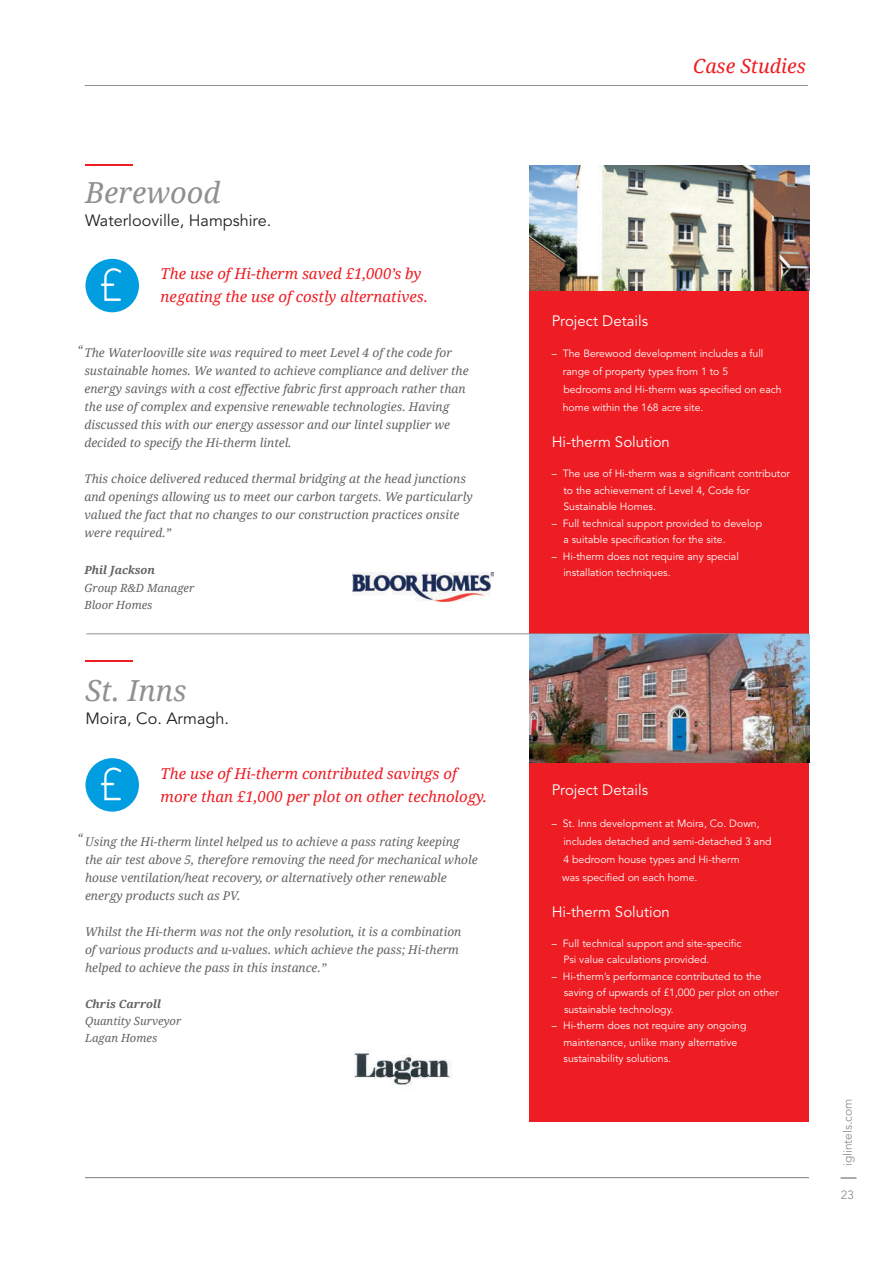
<style>
.page{position:relative;width:893px;height:1263px;background:#fff}
.page>*{position:absolute;margin:0;border:0;box-sizing:border-box;transform-origin:0 0}
.t1{font:italic 28.95px "Droid Serif";color:#8e9091}
.t2{font:italic 19.5px "Droid Serif";color:#ee1d23}
.t3{font:16.2px "Avenir LT Std";color:#231f20}
.t4{font:italic 15px/22.5px "Droid Serif";color:#ee1d23}
.t5{font:15px "Avenir LT Std";color:#fff}
.t6{font:italic 12px/18px "Droid Serif";color:#636366}
.t7{font:12px "Avenir LT Std";color:#8e9091}
.t8{font:italic 11.25px/17.2px "Droid Serif";color:#636366}
.t9{font:italic 700 11.25px "Droid Serif";color:#636366}
.t10{font:10.5px/16.5px "Avenir LT Std";color:#fff}
</style>
<div class="page">
<hr style="left:85px;top:1177px;width:724px;height:1px;background:#8e9091">
<hr style="left:85px;top:85px;width:723px;height:1px;background:#8e9091">
<svg style="left:841px;top:1177px;width:15px;height:1px"></svg>
<div style="left:530px;top:755px;width:279px;height:367px;background:#ee1d23"></div>
<div style="left:530px;top:291px;width:279px;height:343px;background:#ee1d23"></div>
<hr style="left:85px;top:164px;width:48px;height:1px;background:#ee1d23">
<hr style="left:85px;top:660px;width:48px;height:1px;background:#ee1d23">
<hr style="left:86px;top:633px;width:722px;height:1px;background:#8e9091">
<div style="left:85px;top:259px;width:54px;height:53px;background:#009ee1;border-radius:50%"></div>
<svg style="left:101px;top:268px;width:20px;height:33px"></svg>
<div style="left:85px;top:758px;width:54px;height:54px;background:#009ee1;border-radius:50%"></div>
<svg style="left:101px;top:762px;width:30px;height:39px"></svg>
<img style="left:530px;top:165px;width:279px;height:126px">
<img style="left:353px;top:572px;width:140px;height:29px">
<img style="left:354px;top:1052px;width:98px;height:34px">
<img style="left:530px;top:634px;width:279px;height:129px">
<h1 class="t1" style="left:85px;top:172px;width:136px">Berewood</h1>
<h3 class="t3" style="left:85px;top:211px;width:188px">Waterlooville, Hampshire.</h3>
<p class="t4" style="left:161px;top:262px;width:269px">The use of Hi-therm saved £1,000’s by negating the use of costly alternatives.</p>
<p class="t6" style="left:78px;top:340px;width:7px">“</p>
<p class="t6" style="left:84px;top:343px;width:386px">The Waterlooville site was required to meet Level 4 of the code for sustainable homes. We wanted to achieve compliance and deliver the energy savings with a cost effective fabric first approach rather than the use of complex and expensive renewable technologies. Having discussed this with our energy assessor and our lintel supplier we decided to specify the Hi-therm lintel.</p>
<p class="t6" style="left:84px;top:469px;width:390px">This choice delivered reduced thermal bridging at the head junctions and openings allowing us to meet our carbon targets. We particularly valued the fact that no changes to our construction practices onsite were required.”</p>
<p class="t9" style="left:84px;top:562px;width:72px">Phil Jackson</p>
<p class="t8" style="left:84px;top:579px;width:112px">Group R&amp;D Manager<br>Bloor Homes</p>
<h1 class="t1" style="left:85px;top:671px;width:103px">St. Inns</h1>
<h3 class="t3" style="left:85px;top:709px;width:145px">Moira, Co. Armagh.</h3>
<p class="t4" style="left:161px;top:762px;width:328px">The use of Hi-therm contributed savings of more than £1,000 per plot on other technology.</p>
<p class="t6" style="left:78px;top:828px;width:7px">“</p>
<p class="t6" style="left:85px;top:833px;width:394px">Using the Hi-therm lintel helped us to achieve a pass rating keeping the air test above 5, therefore removing the need for mechanical whole house ventilation/heat recovery, or alternatively other renewable energy products such as PV.</p>
<p class="t6" style="left:85px;top:923px;width:378px">Whilst the Hi-therm was not the only resolution, it is a combination of various products and u-values. which achieve the pass; Hi-therm helped to achieve the pass in this instance.”</p>
<p class="t9" style="left:85px;top:996px;width:78px">Chris Carroll</p>
<p class="t8" style="left:85px;top:1012px;width:98px">Quantity Surveyor<br>Lagan Homes</p>
<h2 class="t2" style="left:693px;top:52px;width:114px">Case Studies</h2>
<p class="t5" style="left:552px;top:312px;width:98px">Project Details</p>
<p class="t10" style="left:563px;top:345px;width:221px;line-height:18px;text-indent:-11px">– The Berewood development includes a full range of property types from 1 to 5<br>bedrooms and Hi-therm was specified on each home within the 168 acre site.</p>
<p class="t5" style="left:552px;top:433px;width:120px">Hi-therm Solution</p>
<p class="t10" style="left:563px;top:466px;width:228px;text-indent:-12px">– The use of Hi-therm was a significant contributor to the achievement of Level 4, Code for<br>Sustainable Homes.</p>
<p class="t10" style="left:563px;top:515px;width:200px;text-indent:-12px">– Full technical support provided to develop a suitable specification for the site.</p>
<p class="t10" style="left:563px;top:548px;width:177px;text-indent:-12px">– Hi-therm does not require any special installation techniques.</p>
<p class="t5" style="left:552px;top:781px;width:98px">Project Details</p>
<p class="t10" style="left:562px;top:814px;width:211px;line-height:18px;text-indent:-10px">– St. Inns development at Moira, Co. Down, includes detached and semi-detached 3 and 4 bedroom house types and Hi-therm<br>was specified on each home.</p>
<p class="t5" style="left:552px;top:903px;width:120px">Hi-therm Solution</p>
<p class="t10" style="left:563px;top:935px;width:180px;text-indent:-12px">– Full technical support and site-specific<br>Psi value calculations provided.</p>
<p class="t10" style="left:564px;top:968px;width:216px;text-indent:-12px">– Hi-therm’s performance contributed to the saving of upwards of £1,000 per plot on other sustainable technology.</p>
<p class="t10" style="left:563px;top:1017px;width:185px;text-indent:-12px">– Hi-therm does not require any ongoing maintenance, unlike many alternative sustainability solutions.</p>
<p class="t7" style="left:841px;top:1166px;width:69px;rotate:-90deg">iglintels.com</p>
<p class="t7" style="left:841px;top:1188px;width:15px">23</p>
</div>
